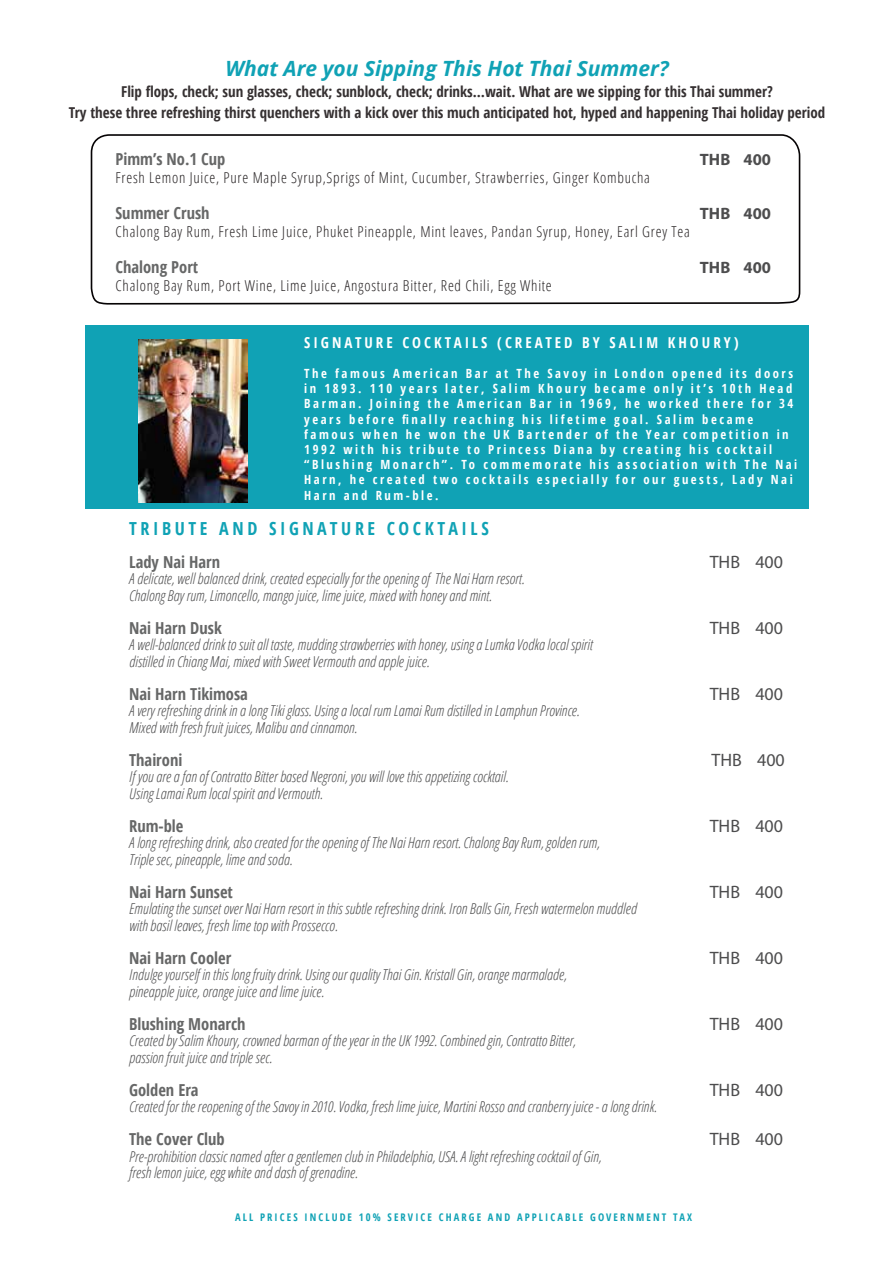
<style>
.page{position:relative;width:893px;height:1263px;background:#fff}
.page>*{position:absolute;margin:0;border:0;box-sizing:border-box;transform-origin:0 0}
.t1{font:italic 700 21px "Open Sans";color:#10a2b5}
.t2{font:18px "Myriad Pro";color:#4d4d4e}
.t3{font:700 condensed 18px "Open Sans";letter-spacing:.2em;color:#10a2b5}
.t4{font:700 condensed 16.5px "Open Sans";color:#666767}
.t5{font:700 16.5px "Myriad Pro";color:#4d4d4e}
.t6{font:italic 300 condensed 15px/16.5px "Open Sans";color:#4d4d4e}
.t7{font:300 condensed 15px "Open Sans";letter-spacing:.05em;color:#231f20}
.t8{font:700 condensed 15px/21px "Open Sans";color:#353031;text-align:center}
.t9{font:700 condensed 15px "Open Sans";letter-spacing:.2em;color:#fff}
.t10{font:700 condensed 12.6px/15.1px "Open Sans";letter-spacing:.2em;color:#fff}
.t11{font:700 condensed 10.5px "Open Sans";letter-spacing:.2em;color:#10a2b5}
</style>
<div class="page">
<div style="left:86px;top:325px;width:722px;height:183px;background:#10a2b5"></div>
<img style="left:139px;top:339px;width:109px;height:163px">
<svg style="left:90px;top:134px;width:711px;height:171px"></svg>
<h1 class="t1" style="left:226px;top:54px;width:445px">What Are you Sipping This Hot Thai Summer?</h1>
<p class="t8" style="left:69px;top:81px;width:758px">Flip flops, check; sun glasses, check; sunblock, check; drinks…wait. What are we sipping for this Thai summer?<br>Try these three refreshing thirst quenchers with a kick over this much anticipated hot, hyped and happening Thai holiday period</p>
<p class="t4" style="left:116px;top:147px;width:111px">Pimm’s No.1 Cup</p>
<p class="t5" style="left:700px;top:148px;width:73px">THB 400</p>
<p class="t7" style="left:116px;top:167px;width:536px">Fresh Lemon Juice, Pure Maple Syrup,Sprigs of Mint, Cucumber, Strawberries, Ginger Kombucha</p>
<p class="t4" style="left:116px;top:201px;width:96px">Summer Crush</p>
<p class="t5" style="left:700px;top:202px;width:73px">THB 400</p>
<p class="t7" style="left:116px;top:221px;width:576px">Chalong Bay Rum, Fresh Lime Juice, Phuket Pineapple, Mint leaves, Pandan Syrup, Honey, Earl Grey Tea</p>
<p class="t4" style="left:116px;top:255px;width:84px">Chalong Port</p>
<p class="t5" style="left:700px;top:256px;width:73px">THB 400</p>
<p class="t7" style="left:116px;top:275px;width:438px">Chalong Bay Rum, Port Wine, Lime Juice, Angostura Bitter, Red Chili, Egg White</p>
<p class="t9" style="left:304px;top:332px;width:436px">SIGNATURE COCKTAILS (CREATED BY SALIM KHOURY)</p>
<p class="t10" style="left:304px;top:365px;width:495px">The famous American Bar at The Savoy in London opened its doors in 1893. 110 years later, Salim Khoury became only it’s 10th Head Barman. Joining the American Bar in 1969, he worked there for 34 years before finally reaching his lifetime goal. Salim became famous when he won the UK Bartender of the Year competition in 1992 with his tribute to Princess Diana by creating his cocktail “Blushing Monarch”. To commemorate his association with The Nai Harn, he created two cocktails especially for our guests, Lady Nai Harn and Rum-ble.</p>
<p class="t3" style="left:129px;top:515px;width:361px">TRIBUTE AND SIGNATURE COCKTAILS</p>
<p class="t4" style="left:129px;top:550px;width:93px">Lady Nai Harn</p>
<p class="t2" style="left:710px;top:550px;width:75px">THB 400</p>
<p class="t6" style="left:129px;top:570px;width:397px">A delicate, well balanced drink, created especially for the opening of The Nai Harn resort.<br>Chalong Bay rum, Limoncello, mango juice, lime juice, mixed with honey and mint.</p>
<p class="t4" style="left:129px;top:616px;width:94px">Nai Harn Dusk</p>
<p class="t2" style="left:710px;top:616px;width:75px">THB 400</p>
<p class="t6" style="left:129px;top:636px;width:465px">A well-balanced drink to suit all taste, mudding strawberries with honey, using a Lumka Vodka local spirit distilled in Chiang Mai, mixed with Sweet Vermouth and apple juice.</p>
<p class="t4" style="left:129px;top:682px;width:120px">Nai Harn Tikimosa</p>
<p class="t2" style="left:710px;top:682px;width:75px">THB 400</p>
<p class="t6" style="left:129px;top:702px;width:452px">A very refreshing drink in a long Tiki glass. Using a local rum Lamai Rum distilled in Lamphun Province.<br>Mixed with fresh fruit juices, Malibu and cinnamon.</p>
<p class="t4" style="left:129px;top:748px;width:55px">Thaironi</p>
<p class="t2" style="left:711px;top:748px;width:75px">THB 400</p>
<p class="t6" style="left:129px;top:768px;width:381px">If you are a fan of Contratto Bitter based Negroni, you will love this appetizing cocktail.<br>Using Lamai Rum local spirit and Vermouth.</p>
<p class="t4" style="left:129px;top:814px;width:56px">Rum-ble</p>
<p class="t2" style="left:710px;top:814px;width:75px">THB 400</p>
<p class="t6" style="left:129px;top:834px;width:472px">A long refreshing drink, also created for the opening of The Nai Harn resort. Chalong Bay Rum, golden rum,<br>Triple sec, pineapple, lime and soda.</p>
<p class="t4" style="left:129px;top:880px;width:105px">Nai Harn Sunset</p>
<p class="t2" style="left:710px;top:880px;width:75px">THB 400</p>
<p class="t6" style="left:129px;top:900px;width:509px">Emulating the sunset over Nai Harn resort in this subtle refreshing drink. Iron Balls Gin, Fresh watermelon muddled with basil leaves, fresh lime top with Prossecco.</p>
<p class="t4" style="left:129px;top:946px;width:104px">Nai Harn Cooler</p>
<p class="t2" style="left:710px;top:946px;width:75px">THB 400</p>
<p class="t6" style="left:129px;top:966px;width:439px">Indulge yourself in this long fruity drink. Using our quality Thai Gin. Kristall Gin, orange marmalade, pineapple juice, orange juice and lime juice.</p>
<p class="t4" style="left:129px;top:1012px;width:118px">Blushing Monarch</p>
<p class="t2" style="left:710px;top:1012px;width:75px">THB 400</p>
<p class="t6" style="left:129px;top:1032px;width:448px">Created by Salim Khoury, crowned barman of the year in the UK 1992. Combined gin, Contratto Bitter, passion fruit juice and triple sec.</p>
<p class="t4" style="left:129px;top:1078px;width:71px">Golden Era</p>
<p class="t2" style="left:710px;top:1078px;width:75px">THB 400</p>
<p class="t6" style="left:129px;top:1098px;width:529px">Created for the reopening of the Savoy in 2010. Vodka, fresh lime juice, Martini Rosso and cranberry juice - a long drink.</p>
<p class="t4" style="left:129px;top:1128px;width:97px">The Cover Club</p>
<p class="t2" style="left:710px;top:1128px;width:75px">THB 400</p>
<p class="t6" style="left:129px;top:1147px;width:474px">Pre-prohibition classic named after a gentlemen club in Philadelphia, USA. A light refreshing cocktail of Gin, fresh lemon juice, egg white and dash of grenadine.</p>
<p class="t11" style="left:235px;top:1209px;width:459px">ALL PRICES INCLUDE 10% SERVICE CHARGE AND APPLICABLE GOVERNMENT TAX</p>
</div>
